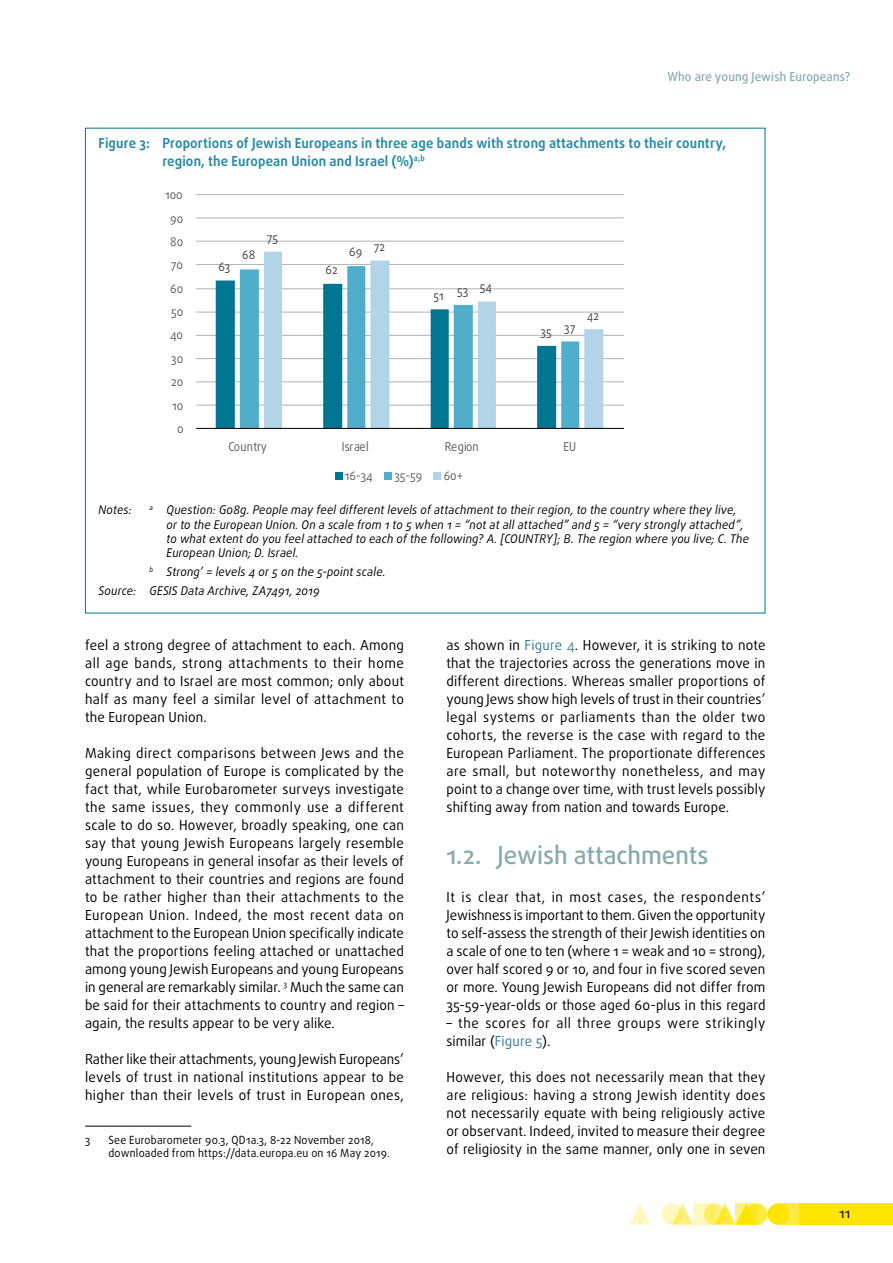
<style>
.page{position:relative;width:893px;height:1263px;background:#fff}
.page>*{position:absolute;margin:0;border:0;box-sizing:border-box;transform-origin:0 0}
.title_1_nn{font:500 24.75px "Daxline Pro";color:#8aabac}
.body{font:13.8px/18px "Daxline Pro";letter-spacing:.015em;color:#000;text-align:justify}
.figure_table{font:700 13.8px/18px "Daxline Pro";letter-spacing:.01em;color:#2b8ca6;scale:.95 1}
.body-2{font:13.8px/18px "Daxline Pro";letter-spacing:.045em;color:#000}
.t1{font:13.5px "Daxline Pro";color:#000}
.t2{font:12.3px "Daxline Pro";color:#5b5b5a;scale:.91 1}
.header_master{font:500 12.3px "Daxline Pro";letter-spacing:.015em;color:#8aabac;scale:.95 1}
.t3{font:12.3px "Daxline Pro";color:#414241;scale:.91 1}
.figure_note_source{font:italic 12px/14.4px "Daxline Pro";letter-spacing:.015em;color:#000;scale:.95 1}
.footnote_caption{font:11.25px/13.5px "Daxline Pro";letter-spacing:.02em;color:#000;scale:.95 1}
.s1{color:#397a94}
</style>
<div class="page">
<div style="left:746px;top:1203px;width:21px;height:22px;background:#ffea40;border-radius:50%"></div>
<div style="left:778px;top:1203px;width:21px;height:22px;background:#ffea40"></div>
<div style="left:799px;top:1203px;width:94px;height:22px;background:#ffe400"></div>
<svg style="left:675px;top:1203px;width:18px;height:22px"></svg>
<svg style="left:629px;top:1204px;width:22px;height:21px"></svg>
<div style="left:767px;top:1203px;width:22px;height:22px;background:#ffe400;border-radius:50%"></div>
<svg style="left:718px;top:1203px;width:18px;height:22px"></svg>
<svg style="left:704px;top:1203px;width:21px;height:22px"></svg>
<svg style="left:661px;top:1203px;width:21px;height:22px"></svg>
<svg style="left:736px;top:1203px;width:21px;height:22px"></svg>
<svg style="left:693px;top:1203px;width:21px;height:22px"></svg>
<hr style="left:85px;top:1126px;width:106px;height:1px;background:#000">
<hr style="left:196px;top:194px;width:428px;height:1px;background:#b3b2b2">
<hr style="left:196px;top:218px;width:428px;height:1px;background:#b3b2b2">
<hr style="left:196px;top:241px;width:428px;height:1px;background:#b3b2b2">
<hr style="left:196px;top:264px;width:428px;height:1px;background:#b3b2b2">
<hr style="left:196px;top:289px;width:428px;height:1px;background:#b3b2b2">
<hr style="left:196px;top:312px;width:428px;height:1px;background:#b3b2b2">
<hr style="left:196px;top:335px;width:428px;height:1px;background:#b3b2b2">
<hr style="left:196px;top:358px;width:428px;height:1px;background:#b3b2b2">
<hr style="left:196px;top:382px;width:428px;height:1px;background:#b3b2b2">
<hr style="left:196px;top:405px;width:428px;height:1px;background:#b3b2b2">
<svg style="left:216px;top:280px;width:24px;height:148px;fill:#007692"></svg>
<svg style="left:240px;top:269px;width:24px;height:159px;fill:#51aecb"></svg>
<svg style="left:264px;top:252px;width:339px;height:176px"></svg>
<hr style="left:196px;top:428px;width:428px;height:1px;background:#000">
<div style="left:335px;top:472px;width:7px;height:8px;background:#007692"></div>
<div style="left:384px;top:472px;width:7px;height:8px;background:#51aecb"></div>
<div style="left:434px;top:472px;width:7px;height:8px;background:#b1d4e8"></div>
<p class="header_master" style="left:667px;top:68px;width:194px">Who are young Jewish Europeans?</p>
<p class="figure_table" style="left:162px;top:134px;width:595px;text-indent:-64px">Figure 3: Proportions of Jewish Europeans in three age bands with strong attachments to their country, region, the European Union and Israel (%)<sup>a,b</sup></p>
<p class="t2" style="left:165px;top:187px;width:21px">100</p>
<p class="t2" style="left:170px;top:210px;width:16px">90</p>
<p class="t2" style="left:170px;top:233px;width:16px">80</p>
<p class="t2" style="left:171px;top:257px;width:15px">70</p>
<p class="t2" style="left:170px;top:280px;width:16px">60</p>
<p class="t2" style="left:171px;top:303px;width:15px">50</p>
<p class="t2" style="left:170px;top:327px;width:16px">40</p>
<p class="t2" style="left:171px;top:350px;width:15px">30</p>
<p class="t2" style="left:171px;top:374px;width:15px">20</p>
<p class="t2" style="left:172px;top:397px;width:14px">10</p>
<p class="t2" style="left:177px;top:420px;width:9px">0</p>
<p class="t3" style="left:267px;top:230px;width:14px">75</p>
<p class="t3" style="left:242px;top:246px;width:16px">68</p>
<p class="t3" style="left:349px;top:244px;width:16px">69</p>
<p class="t3" style="left:218px;top:258px;width:15px">63</p>
<p class="t3" style="left:325px;top:261px;width:15px">62</p>
<p class="t3" style="left:374px;top:239px;width:14px">72</p>
<p class="t3" style="left:433px;top:287px;width:13px">51</p>
<p class="t3" style="left:457px;top:282px;width:14px">53</p>
<p class="t3" style="left:480px;top:279px;width:15px">54</p>
<p class="t3" style="left:540px;top:324px;width:14px">35</p>
<p class="t3" style="left:564px;top:320px;width:14px">37</p>
<p class="t3" style="left:587px;top:307px;width:15px">42</p>
<p class="t2" style="left:228px;top:438px;width:44px">Country</p>
<p class="t2" style="left:342px;top:438px;width:31px">Israel</p>
<p class="t2" style="left:445px;top:438px;width:39px">Region</p>
<p class="t2" style="left:563px;top:438px;width:15px">EU</p>
<p class="t2" style="left:345px;top:468px;width:32px">16-34</p>
<p class="t2" style="left:394px;top:468px;width:32px">35-59</p>
<p class="t2" style="left:444px;top:468px;width:23px">60+</p>
<p class="figure_note_source" style="left:99px;top:503px;width:37px">Notes:</p>
<p class="figure_note_source" style="left:167px;top:503px;width:615px;text-indent:-17px"><sup>a</sup> Question: G08g. People may feel different levels of attachment to their region, to the country where they live, or to the European Union. On a scale from 1 to 5 when 1 = “not at all attached” and 5 = “very strongly attached”, to what extent do you feel attached to each of the following? A. [COUNTRY]; B. The region where you live; C. The European Union; D. Israel.</p>
<p class="figure_note_source" style="left:150px;top:564px;width:250px"><sup>b</sup> Strong’ = levels 4 or 5 on the 5-point scale.</p>
<p class="figure_note_source" style="left:99px;top:583px;width:234px">Source: GESIS Data Archive, ZA7491, 2019</p>
<p class="body" style="left:85px;top:636px;width:320px">feel a strong degree of attachment to each. Among all age bands, strong attachments to their home country and to Israel are most common; only about half as many feel a similar level of attachment to the European Union.</p>
<p class="body" style="left:85px;top:744px;width:320px">Making direct comparisons between Jews and the general population of Europe is complicated by the fact that, while Eurobarometer surveys investigate the same issues, they commonly use a different scale to do so. However, broadly speaking, one can say that young Jewish Europeans largely resemble young Europeans in general insofar as their levels of attachment to their countries and regions are found to be rather higher than their attachments to the European Union. Indeed, the most recent data on attachment to the European Union specifically indicate that the proportions feeling attached or unattached among young Jewish Europeans and young Europeans in general are remarkably similar. <sup>3</sup> Much the same can be said for their attachments to country and region – again, the results appear to be very alike.</p>
<p class="body" style="left:85px;top:1050px;width:320px">Rather like their attachments, young Jewish Europeans’ levels of trust in national institutions appear to be higher than their levels of trust in European ones,</p>
<p class="footnote_caption" style="left:85px;top:1133px;width:7px">3</p>
<p class="footnote_caption" style="left:108px;top:1133px;width:298px">See Eurobarometer 90.3, QD1a.3, 8-22 November 2018, downloaded from https://data.europa.eu on 16 May 2019.</p>
<p class="body" style="left:446px;top:636px;width:320px">as shown in <span class="s1">Figure 4</span>. However, it is striking to note that the trajectories across the generations move in different directions. Whereas smaller proportions of young Jews show high levels of trust in their countries’ legal systems or parliaments than the older two cohorts, the reverse is the case with regard to the European Parliament. The proportionate differences are small, but noteworthy nonetheless, and may point to a change over time, with trust levels possibly shifting away from nation and towards Europe.</p>
<p class="title_1_nn" style="left:446px;top:839px;width:263px">1.2. Jewish attachments</p>
<p class="body" style="left:446px;top:888px;width:320px">It is clear that, in most cases, the respondents’ Jewishness is important to them. Given the opportunity to self-assess the strength of their Jewish identities on a scale of one to ten (where 1 = weak and 10 = strong), over half scored 9 or 10, and four in five scored seven or more. Young Jewish Europeans did not differ from 35-59-year-olds or those aged 60-plus in this regard</p>
<p class="body-2" style="left:446px;top:1014px;width:320px">– the scores for all three groups were strikingly similar (<span class="s1">Figure 5</span>).</p>
<p class="body" style="left:446px;top:1068px;width:320px">However, this does not necessarily mean that they are religious: having a strong Jewish identity does not necessarily equate with being religiously active or observant. Indeed, invited to measure their degree of religiosity in the same manner, only one in seven</p>
<p class="t1" style="left:839px;top:1204px;width:13px">11</p>
</div>
